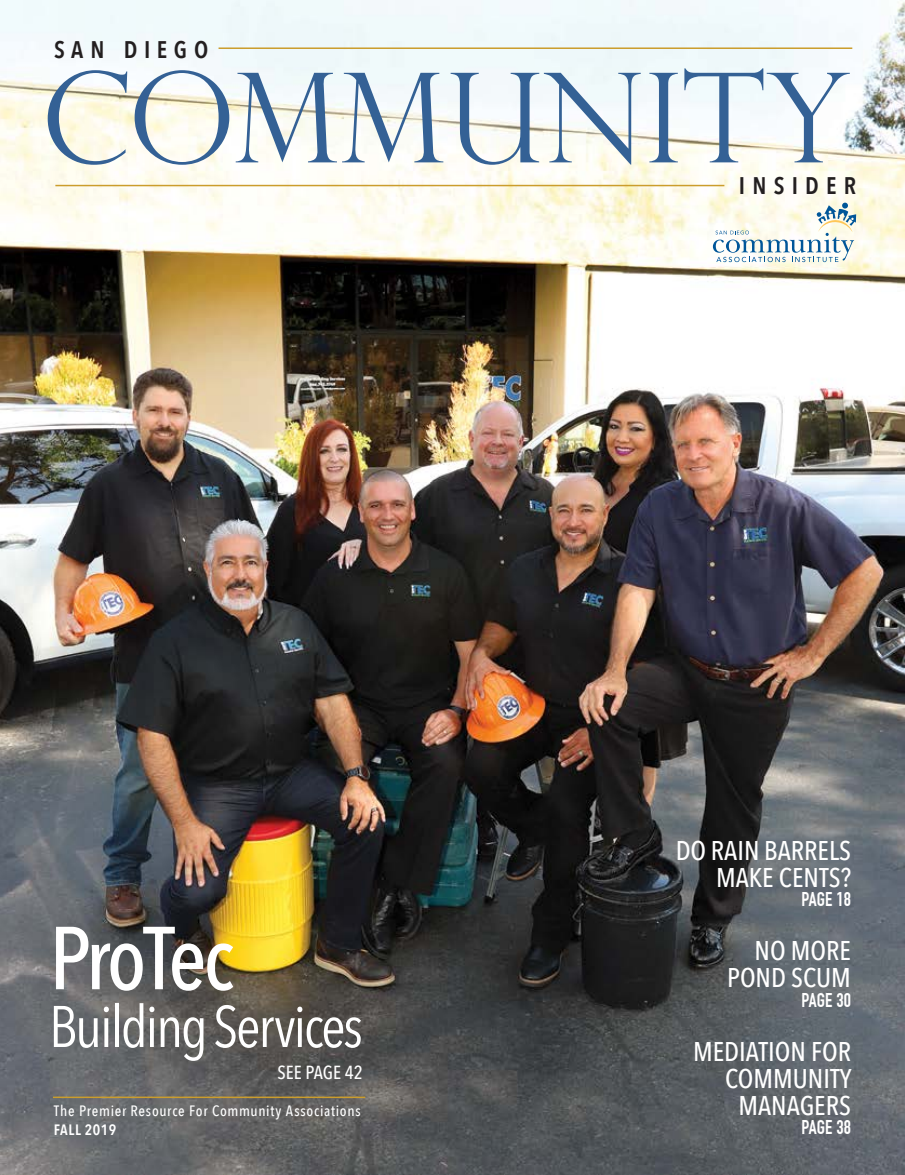
<style>
.page{position:relative;width:905px;height:1175px;background:#fff}
.page>*{position:absolute;margin:0;border:0;box-sizing:border-box;transform-origin:0 0}
.t1{font:300 124.5px "Perpetua Titling";color:#346195}
.t2{font:500 88.2px "Avenir Next Condensed";letter-spacing:-.045em;color:#fff}
.t3{font:57.9px "Avenir Next Condensed";letter-spacing:-.04em;color:#fff}
.t4{font:500 27px/27px "Avenir Next Condensed";color:#fff;text-align:right}
.t5{font:600 24px "Avenir Next Condensed";letter-spacing:.28em;color:#231f20}
.t6{font:600 24px "Avenir Next Condensed";letter-spacing:.3em;color:#231f20}
.t7{font:700 19.5px "DIN Condensed";letter-spacing:.005em;color:#fff}
.t8{font:500 18.9px "Avenir Next Condensed";color:#fff}
.t9{font:500 15px "Avenir Next Condensed";letter-spacing:.045em;color:#fff}
.t10{font:600 15px "Avenir Next Condensed";letter-spacing:.04em;color:#fff}
</style>
<div class="page">
<img style="left:0;top:0;width:904px;height:1174px">
<hr style="left:218px;top:47px;width:634px;height:2px;background:#cb9d2c">
<hr style="left:55px;top:185px;width:669px;height:1px;background:#cb9d2c">
<hr style="left:53px;top:1096px;width:312px;height:2px;background:#cb9d2c">
<div style="left:703px;top:194px;width:162px;height:77px;background:#fff;opacity:.55"></div>
<svg style="left:713px;top:203px;width:143px;height:59px"></svg>
<p class="t5" style="left:54px;top:29px;width:155px">SAN DIEGO</p>
<h1 class="t1" style="left:41px;top:43px;width:811px">COMMUNITY</h1>
<h2 class="t2" style="left:49px;top:905px;width:186px">ProTec</h2>
<h3 class="t3" style="left:49px;top:977px;width:315px">Building Services</h3>
<p class="t8" style="left:277px;top:1060px;width:87px">SEE PAGE 42</p>
<p class="t9" style="left:54px;top:1101px;width:308px">The Premier Resource For Community Associations</p>
<p class="t10" style="left:54px;top:1116px;width:64px">FALL 2019</p>
<p class="t6" style="left:739px;top:165px;width:119px">INSIDER</p>
<p class="t4" style="left:675px;top:836px;width:177px">DO RAIN BARRELS<br>MAKE CENTS?</p>
<p class="t7" style="left:801px;top:888px;width:51px">PAGE 18</p>
<p class="t4" style="left:727px;top:937px;width:125px">NO MORE<br>POND SCUM</p>
<p class="t7" style="left:801px;top:988px;width:51px">PAGE 30</p>
<p class="t4" style="left:693px;top:1037px;width:160px">MEDIATION FOR<br>COMMUNITY<br>MANAGERS</p>
<p class="t7" style="left:801px;top:1116px;width:51px">PAGE 38</p>
</div>
